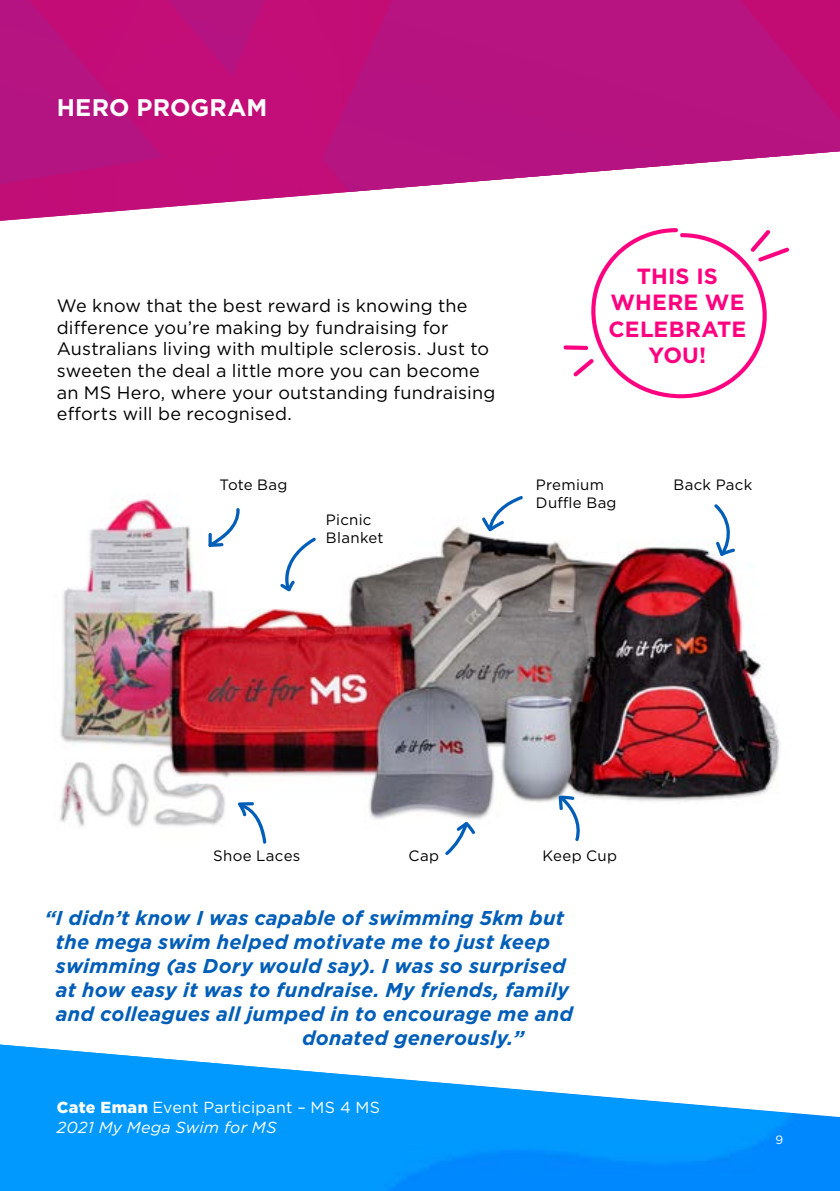
<style>
.page{position:relative;width:840px;height:1191px;background:#fff}
.page>*{position:absolute;margin:0;border:0;box-sizing:border-box;transform-origin:0 0}
.t1{font:700 24px "Gotham";letter-spacing:.005em;color:#fff}
.t2{font:700 22px/26.4px "Gotham";letter-spacing:.005em;color:#ff007f;text-align:center}
.t3{font:italic 700 20px "Gotham";letter-spacing:.01em;color:#005eb8}
.t4{font:18px/21.6px "Gotham";letter-spacing:.01em;color:#000}
.t5{font:16px/19.2px "Gotham";letter-spacing:.015em;color:#fff}
.t6{font:15px/18px "Gotham";letter-spacing:.02em;color:#000}
.t7{font:12px "Gotham";color:#fff}
.s1{font-weight:900}
.s2{font-style:italic}
</style>
<div class="page">
<img style="left:0;top:0;width:348px;height:221px">
<svg style="left:0;top:0;width:264px;height:184px;background:#bc107c"></svg>
<svg style="left:321px;top:0;width:518px;height:192px;background:#be298b"></svg>
<img style="left:0;top:1044px;width:839px;height:147px">
<div style="left:562px;top:345px;width:26px;height:5px;background:#ff0080;border-radius:3px"></div>
<svg style="left:573px;top:228px;width:215px;height:171px"></svg>
<img style="left:60px;top:499px;width:720px;height:344px">
<svg style="left:207px;top:507px;width:33px;height:41px"></svg>
<svg style="left:280px;top:537px;width:36px;height:54px"></svg>
<svg style="left:481px;top:496px;width:42px;height:35px"></svg>
<svg style="left:712px;top:503px;width:23px;height:54px"></svg>
<svg style="left:558px;top:795px;width:24px;height:47px"></svg>
<svg style="left:444px;top:821px;width:31px;height:34px"></svg>
<svg style="left:237px;top:802px;width:29px;height:42px"></svg>
<h1 class="t1" style="left:57px;top:91px;width:212px">HERO PROGRAM</h1>
<p class="t4" style="left:57px;top:294px;width:440px">We know that the best reward is knowing the difference you’re making by fundraising for Australians living with multiple sclerosis. Just to sweeten the deal a little more you can become an MS Hero, where your outstanding fundraising efforts will be recognised.</p>
<p class="t6" style="left:219px;top:475px;width:70px">Tote Bag</p>
<p class="t6" style="left:326px;top:510px;width:59px">Picnic<br>Blanket</p>
<p class="t2" style="left:608px;top:263px;width:139px">THIS IS<br>WHERE WE<br>CELEBRATE<br>YOU!</p>
<p class="t6" style="left:535px;top:475px;width:82px">Premium<br>Duffle Bag</p>
<p class="t6" style="left:673px;top:475px;width:80px">Back Pack</p>
<p class="t6" style="left:213px;top:846px;width:88px">Shoe Laces</p>
<p class="t6" style="left:408px;top:846px;width:32px">Cap</p>
<p class="t6" style="left:542px;top:846px;width:76px">Keep Cup</p>
<p class="t3" style="left:45px;top:904px;width:520px">“I didn’t know I was capable of swimming 5km but</p>
<p class="t3" style="left:56px;top:928px;width:495px">the mega swim helped motivate me to just keep</p>
<p class="t3" style="left:56px;top:952px;width:511px">swimming (as Dory would say). I was so surprised</p>
<p class="t3" style="left:56px;top:976px;width:514px">at how easy it was to fundraise. My friends, family</p>
<p class="t3" style="left:56px;top:1000px;width:518px">and colleagues all jumped in to encourage me and</p>
<p class="t3" style="left:302px;top:1024px;width:223px">donated generously.”</p>
<p class="t5" style="left:57px;top:1097px;width:325px"><span class="s1">Cate Eman</span> Event Participant – MS 4 MS<br><span class="s2">2021 My Mega Swim for MS</span></p>
<p class="t7" style="left:775px;top:1132px;width:9px">9</p>
</div>
